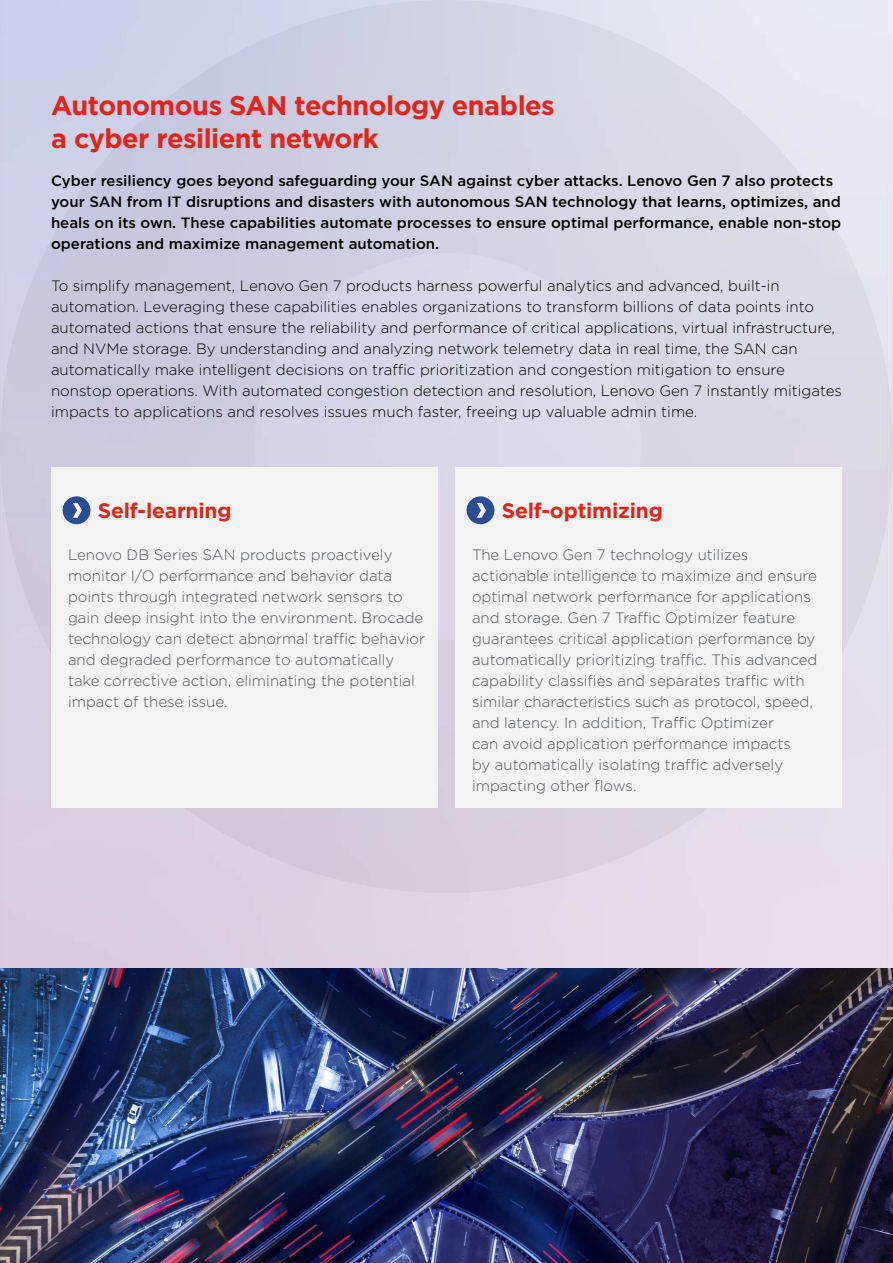
<style>
.page{position:relative;width:893px;height:1263px;background:#fff}
.page>*{position:absolute;margin:0;border:0;box-sizing:border-box;transform-origin:0 0}
.t1{font:700 27px/33px "Gotham";letter-spacing:-.02em;color:#e1251b}
.t2{font:700 21px "Gotham";letter-spacing:-.01em;color:#e1251b}
.t3{font:300 15px/21px "Gotham";color:#53565a}
.t4{font:300 15px/21px "Gotham";color:#000}
.t5{font:500 15px/21px "Gotham";color:#000}
</style>
<div class="page">
<img style="left:0;top:0;width:893px;height:1263px">
<div style="left:0;top:0;width:893px;height:893px;background:#d3d1e3;border-radius:50%"></div>
<div style="left:254px;top:253px;width:387px;height:387px;background:#d9d7e9;border-radius:50%"></div>
<img style="left:0;top:968px;width:893px;height:294px">
<div style="left:51px;top:468px;width:387px;height:340px;background:#f3f3f3"></div>
<div style="left:63px;top:496px;width:27px;height:28px;background:#294e95;border-radius:50%"></div>
<svg style="left:73px;top:503px;width:9px;height:14px"></svg>
<div style="left:455px;top:468px;width:387px;height:340px;background:#f3f3f3"></div>
<div style="left:467px;top:496px;width:27px;height:28px;background:#294e95;border-radius:50%"></div>
<svg style="left:477px;top:503px;width:9px;height:14px"></svg>
<h1 class="t1" style="left:51px;top:89px;width:505px">Autonomous SAN technology enables a cyber resilient network</h1>
<p class="t5" style="left:51px;top:170px;width:792px">Cyber resiliency goes beyond safeguarding your SAN against cyber attacks. Lenovo Gen 7 also protects your SAN from IT disruptions and disasters with autonomous SAN technology that learns, optimizes, and heals on its own. These capabilities automate processes to ensure optimal performance, enable non-stop operations and maximize management automation.</p>
<p class="t4" style="left:51px;top:275px;width:792px">To simplify management, Lenovo Gen 7 products harness powerful analytics and advanced, built-in automation. Leveraging these capabilities enables organizations to transform billions of data points into automated actions that ensure the reliability and performance of critical applications, virtual infrastructure, and NVMe storage. By understanding and analyzing network telemetry data in real time, the SAN can automatically make intelligent decisions on traffic prioritization and congestion mitigation to ensure nonstop operations. With automated congestion detection and resolution, Lenovo Gen 7 instantly mitigates impacts to applications and resolves issues much faster, freeing up valuable admin time.</p>
<h2 class="t2" style="left:98px;top:496px;width:135px">Self-learning</h2>
<p class="t3" style="left:68px;top:544px;width:359px">Lenovo DB Series SAN products proactively monitor O/ I performance and behavior data points through integrated network sensors to gain deep insight into the environment. Brocade technology can detect abnormal traffic behavior and degraded performance to automatically take corrective action, eliminating the potential impact of these issue.</p>
<h2 class="t2" style="left:502px;top:496px;width:163px">Self-optimizing</h2>
<p class="t3" style="left:472px;top:544px;width:347px">The Lenovo Gen 7 technology utilizes actionable intelligence to maximize and ensure optimal network performance for applications and storage. Gen 7 Traffic Optimizer feature guarantees critical application performance by automatically prioritizing traffic. This advanced capability classifies and separates traffic with similar characteristics such as protocol, speed, and latency In. addition, Traffic Optimizer<br>can avoid application performance impacts<br>by automatically isolating traffic adversely impacting other flows.</p>
</div>
